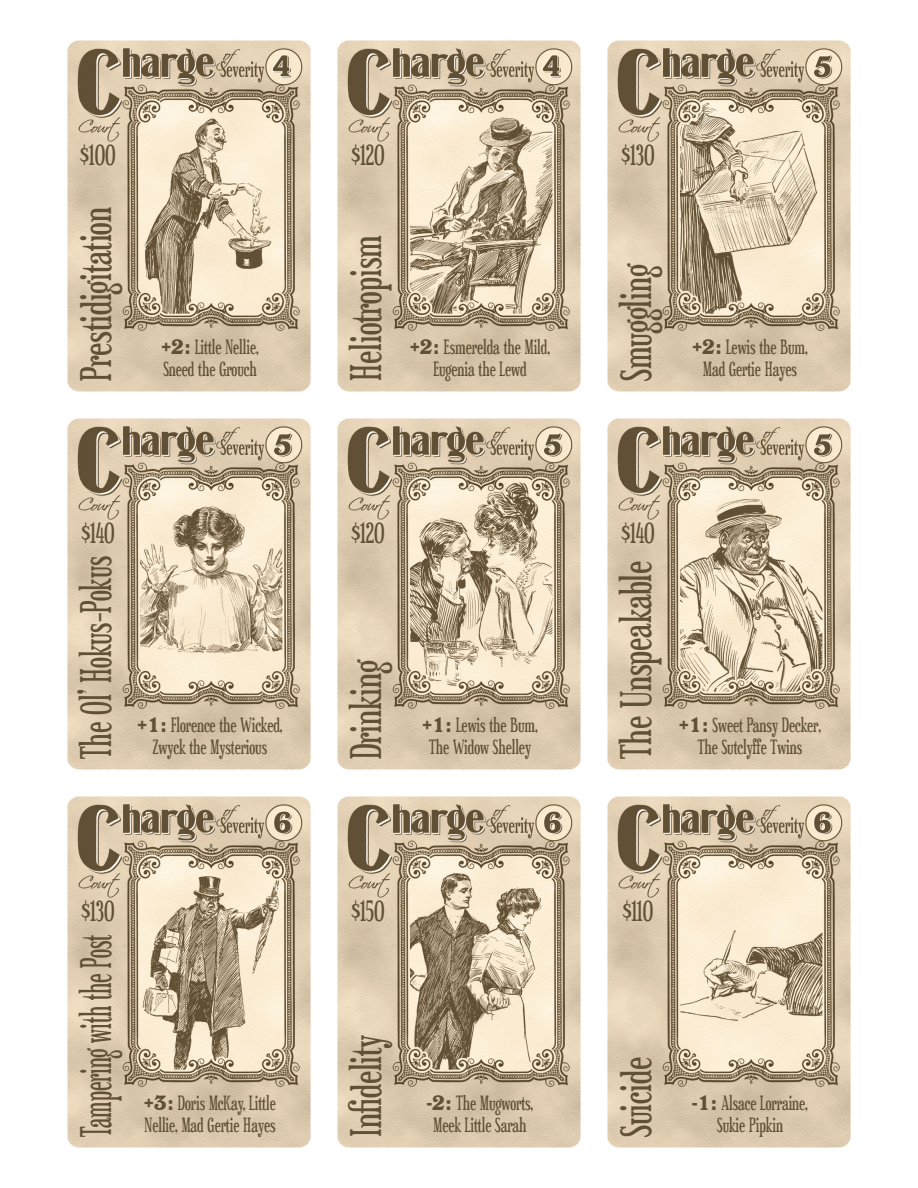
<style>
.page{position:relative;width:918px;height:1188px;background:#fff}
.page>*{position:absolute;margin:0;border:0;box-sizing:border-box;transform-origin:0 0}
.t1{font:45px "Euphorigenic S";color:#605034}
.t2{font:45px "Euphorigenic S";color:#605034;scale:.72 1}
.t3{font:45px "Euphorigenic S";color:#605034;scale:.87 1}
.t4{font:30px "Euphorigenic S";color:#605034}
.t5{font:21px "Euphorigenic S";color:#605034}
.s1{font-family:"Impact";font-size:18px}
.s2{font-family:"Windsor BT"}
</style>
<div class="page">
<img style="left:67px;top:40px;width:784px;height:1108px">
<p class="t4" style="left:80px;top:140px;width:37px">$100</p>
<p class="t1" style="left:74px;top:381px;width:175px;rotate:-90deg">Prestidigitation</p>
<p class="t5" style="left:161px;top:337px;width:99px"><span class="s1">+</span><span class="s2">2:</span> Little Nellie,</p>
<p class="t5" style="left:163px;top:359px;width:95px">Sneed the Grouch</p>
<p class="t4" style="left:81px;top:518px;width:35px">$140</p>
<p class="t3" style="left:74px;top:759px;width:235px;rotate:-90deg">The Ol’ Hokus-Pokus</p>
<p class="t5" style="left:138px;top:715px;width:146px"><span class="s1">+</span><span class="s2">1:</span> Florence the Wicked,</p>
<p class="t5" style="left:153px;top:737px;width:116px">Zwyck the Mysterious</p>
<p class="t4" style="left:81px;top:896px;width:35px">$130</p>
<p class="t2" style="left:74px;top:1137px;width:283px;rotate:-90deg">Tampering with the Post</p>
<p class="t5" style="left:144px;top:1093px;width:133px"><span class="s1">+</span><span class="s2">3:</span> Doris McKay, Little</p>
<p class="t5" style="left:145px;top:1115px;width:132px">Nellie, Mad Gertie Hayes</p>
<p class="t4" style="left:351px;top:140px;width:35px">$120</p>
<p class="t1" style="left:344px;top:381px;width:147px;rotate:-90deg">Heliotropism</p>
<p class="t5" style="left:410px;top:337px;width:141px"><span class="s1">+</span><span class="s2">2:</span> Esmerelda the Mild,</p>
<p class="t5" style="left:433px;top:359px;width:95px">Eugenia the Lewd</p>
<p class="t4" style="left:351px;top:518px;width:35px">$120</p>
<p class="t1" style="left:344px;top:759px;width:100px;rotate:-90deg">Drinking</p>
<p class="t5" style="left:422px;top:715px;width:117px"><span class="s1">+</span><span class="s2">1:</span> Lewis the Bum,</p>
<p class="t5" style="left:429px;top:737px;width:103px">The Widow Shelley</p>
<p class="t4" style="left:351px;top:896px;width:35px">$150</p>
<p class="t1" style="left:344px;top:1137px;width:104px;rotate:-90deg">Infidelity</p>
<p class="t5" style="left:427px;top:1093px;width:108px"><span class="s1">-</span><span class="s2">2:</span> The Mugworts,</p>
<p class="t5" style="left:434px;top:1115px;width:95px">Meek Little Sarah</p>
<p class="t4" style="left:621px;top:140px;width:35px">$130</p>
<p class="t1" style="left:614px;top:381px;width:118px;rotate:-90deg">Smuggling</p>
<p class="t5" style="left:692px;top:337px;width:117px"><span class="s1">+</span><span class="s2">2:</span> Lewis the Bum,</p>
<p class="t5" style="left:703px;top:359px;width:95px">Mad Gertie Hayes</p>
<p class="t4" style="left:621px;top:518px;width:35px">$140</p>
<p class="t1" style="left:614px;top:759px;width:200px;rotate:-90deg">The Unspeakable</p>
<p class="t5" style="left:679px;top:715px;width:143px"><span class="s1">+</span><span class="s2">1:</span> Sweet Pansy Decker,</p>
<p class="t5" style="left:698px;top:737px;width:106px">The Sutclyffe Twins</p>
<p class="t4" style="left:623px;top:896px;width:32px">$110</p>
<p class="t1" style="left:614px;top:1137px;width:81px;rotate:-90deg">Suicide</p>
<p class="t5" style="left:692px;top:1093px;width:117px"><span class="s1">-</span><span class="s2">1:</span> Alsace Lorraine,</p>
<p class="t5" style="left:717px;top:1115px;width:67px">Sukie Pipkin</p>
</div>
